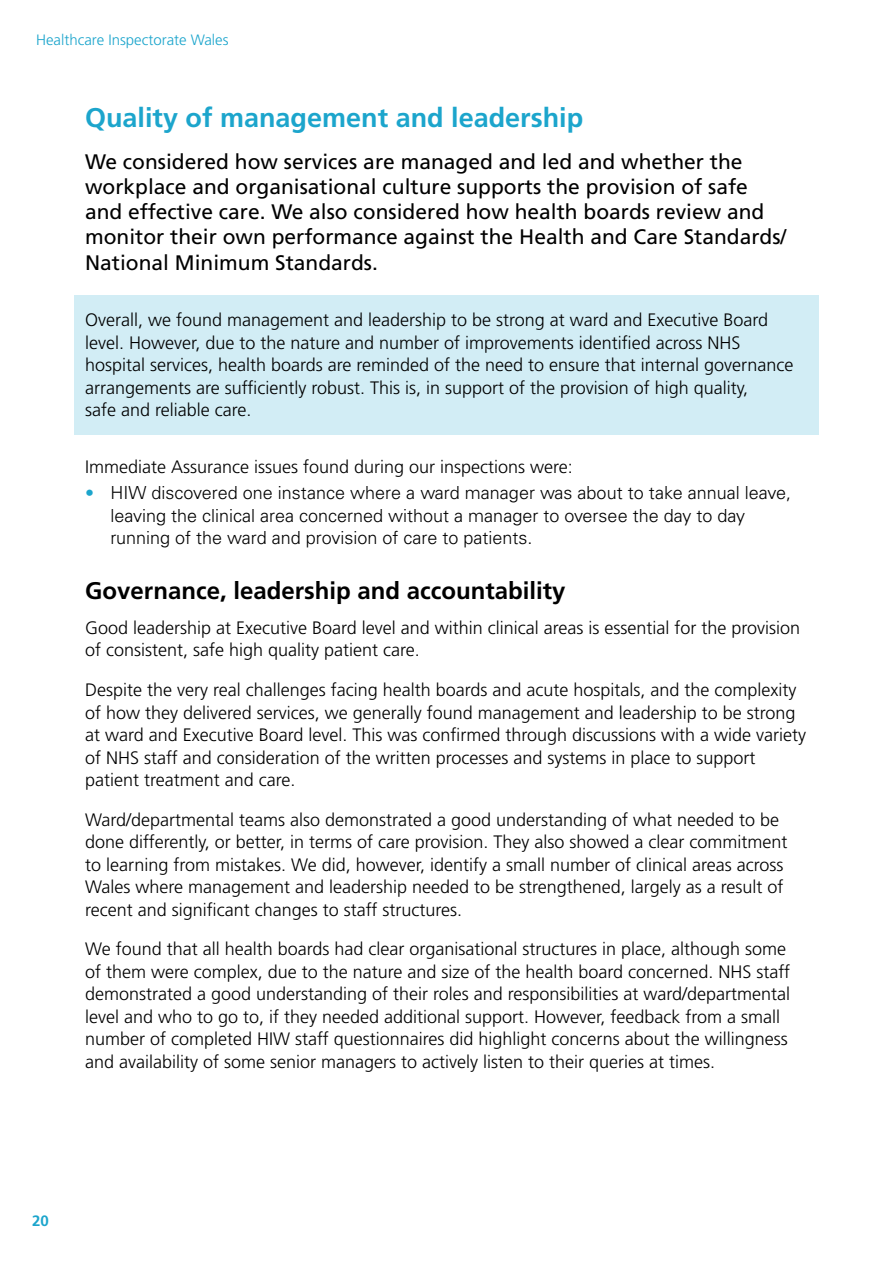
<style>
.page{position:relative;width:893px;height:1263px;background:#fff}
.page>*{position:absolute;margin:0;border:0;box-sizing:border-box;transform-origin:0 0}
.H3_sub_chat_title{font:700 27px "Frutiger LT Std";color:#1ca5cc}
.H4_bold_sub_heading{font:700 24px "Frutiger LT Std";color:#000}
.larger_text{font:21px/25.2px "Frutiger LT Std";color:#000}
.p_-_text{font:300 18px/22.5px "Frutiger LT Std";color:#000}
.t1{font:300 18px/22.5px "Univers LT Std";color:#000}
.Line_before_bullets{font:300 18px "Frutiger LT Std";color:#000}
.t2{font:300 15px "Frutiger LT Std";color:#1ca5cc}
.t3{font:700 15px "Frutiger LT Std";color:#1ca5cc}
.s1{font-family:"Frutiger LT Std";font-weight:700;color:#1ca5cc}
</style>
<div class="page">
<div style="left:74px;top:295px;width:745px;height:140px;background:#d2edf5"></div>
<p class="t2" style="left:36px;top:32px;width:194px">Healthcare Inspectorate Wales</p>
<h3 class="H3_sub_chat_title" style="left:85px;top:101px;width:500px">Quality of management and leadership</h3>
<p class="larger_text" style="left:85px;top:149px;width:703px">We considered how services are managed and led and whether the workplace and organisational culture supports the provision of safe and effective care. We also considered how health boards review and monitor their own performance against the Health and Care Standards/ National Minimum Standards.</p>
<p class="p_-_text" style="left:85px;top:309px;width:710px">Overall, we found management and leadership to be strong at ward and Executive Board level. However, due to the nature and number of improvements identified across NHS hospital services, health boards are reminded of the need to ensure that internal governance arrangements are sufficiently robust. This is, in support of the provision of high quality,<br>safe and reliable care.</p>
<p class="Line_before_bullets" style="left:85px;top:456px;width:489px">Immediate Assurance issues found during our inspections were:</p>
<p class="t1" style="left:111px;top:482px;width:682px;text-indent:-26px"><span class="s1">•</span> HIW discovered one instance where a ward manager was about to take annual leave, leaving the clinical area concerned without a manager to oversee the day to day running of the ward and provision of care to patients.</p>
<h4 class="H4_bold_sub_heading" style="left:85px;top:576px;width:482px">Governance, leadership and accountability</h4>
<p class="p_-_text" style="left:85px;top:617px;width:717px">Good leadership at Executive Board level and within clinical areas is essential for the provision of consistent, safe high quality patient care.</p>
<p class="p_-_text" style="left:85px;top:679px;width:723px">Despite the very real challenges facing health boards and acute hospitals, and the complexity of how they delivered services, we generally found management and leadership to be strong at ward and Executive Board level. This was confirmed through discussions with a wide variety of NHS staff and consideration of the written processes and systems in place to support patient treatment and care.</p>
<p class="p_-_text" style="left:85px;top:808px;width:704px">Ward/departmental teams also demonstrated a good understanding of what needed to be done differently, or better, in terms of care provision. They also showed a clear commitment to learning from mistakes. We did, however, identify a small number of clinical areas across Wales where management and leadership needed to be strengthened, largely as a result of recent and significant changes to staff structures.</p>
<p class="p_-_text" style="left:85px;top:938px;width:707px">We found that all health boards had clear organisational structures in place, although some of them were complex, due to the nature and size of the health board concerned. NHS staff demonstrated a good understanding of their roles and responsibilities at ward/departmental level and who to go to, if they needed additional support. However, feedback from a small number of completed HIW staff questionnaires did highlight concerns about the willingness and availability of some senior managers to actively listen to their queries at times.</p>
<p class="t3" style="left:32px;top:1212px;width:18px">20</p>
</div>
